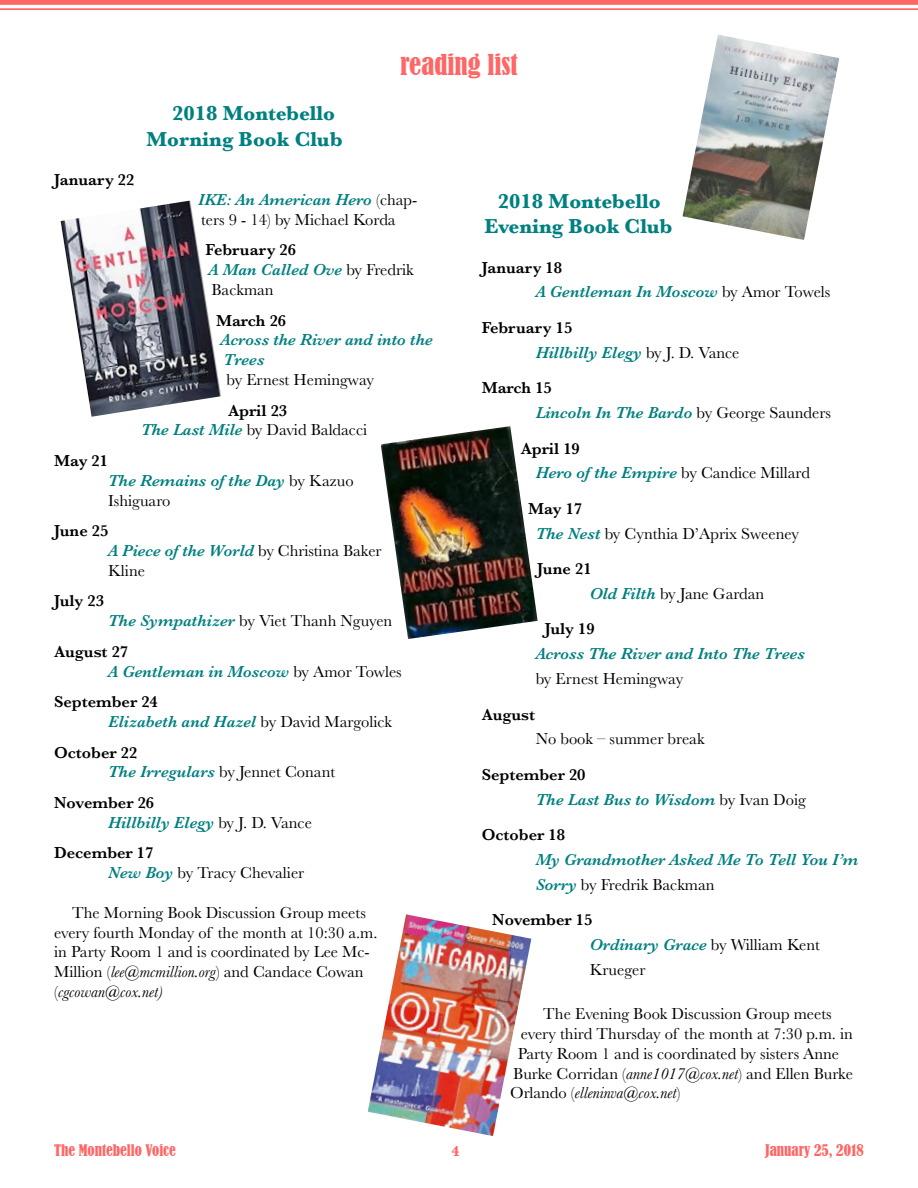
<style>
.page{position:relative;width:918px;height:1188px;background:#fff}
.page>*{position:absolute;margin:0;border:0;box-sizing:border-box;transform-origin:0 0}
.t1{font:condensed 27px "Bernard";color:#f66}
.t2{font:700 21px/25.2px "Baskerville";color:#008080}
.t3{font:16.5px/19.8px "Baskerville";color:#000}
.t4{font:italic 600 16.5px/24.8px "Baskerville";color:#008080}
.t5{font:600 16.5px "Baskerville";color:#000}
.t6{font:italic 16.5px "Baskerville";color:#000}
.t7{font:condensed 15px "Bernard";color:#f66}
.t8{font:700 15px "Baskerville";color:#f66}
.s1{font-weight:600;font-style:italic;color:#008080}
.s2{font-weight:600}
.s3{font-style:normal;color:#000}
.s4{font-weight:400;font-style:normal;color:#000}
.s5{font-style:italic}
.s6{font-style:normal}
</style>
<div class="page">
<div style="left:0;top:0;width:918px;height:5px;background:#f66"></div>
<hr style="left:0;top:8px;width:918px;height:2px;background:#f66">
<img style="left:381px;top:426px;width:157px;height:213px">
<img style="left:60px;top:200px;width:161px;height:217px">
<img style="left:683px;top:35px;width:156px;height:205px">
<img style="left:368px;top:914px;width:163px;height:222px">
<p class="t5" style="left:54px;top:168px;width:82px">January 22</p>
<p class="t2" style="left:146px;top:101px;width:198px;text-indent:26px">2018 Montebello<br>Morning Book Club</p>
<h1 class="t1" style="left:400px;top:49px;width:119px">reading list</h1>
<p class="t3" style="left:198px;top:190px;width:221px"><span class="s1">IKE: An American Hero</span> (chap&shy;ters 9 - 14) by Michael Korda</p>
<p class="t3" style="left:206px;top:240px;width:210px"><span class="s2">February 26<br></span><span class="s1">A Man Called Ove</span> by Fredrik<br>Backman</p>
<p class="t5" style="left:216px;top:309px;width:72px">March 26</p>
<p class="t4" style="left:221px;top:330px;width:214px;line-height:19.8px">Across the River and into the<br>Trees</p>
<p class="t3" style="left:227px;top:370px;width:149px">by Ernest Hemingway</p>
<p class="t3" style="left:141px;top:401px;width:228px;text-align:center"><span class="s2">April 23<br></span><span class="s1">The Last Mile</span> by David Baldacci</p>
<p class="t4" style="left:108px;top:451px;width:247px;line-height:19.8px;text-indent:-54px"><span class="s3">May 21<br></span>The Remains of the Day <span class="s4">by Kazuo<br>Ishiguaro</span></p>
<p class="t3" style="left:108px;top:521px;width:275px;text-indent:-54px"><span class="s2">June 25<br></span><span class="s1">A Piece of the World</span> by Christina Baker<br>Kline</p>
<p class="t5" style="left:54px;top:589px;width:51px">July 23</p>
<p class="t3" style="left:54px;top:606px;width:340px;line-height:30.6px;text-indent:54px"><span class="s1">The Sympathizer</span> by Viet Thanh Nguyen<br><span class="s2">August 27</span></p>
<p class="t4" style="left:54px;top:656px;width:349px;line-height:30.6px;text-indent:54px">A Gentleman in Moscow <span class="s4">by Amor Towles<br></span><span class="s3">September 24</span></p>
<p class="t4" style="left:54px;top:706px;width:340px;line-height:30.6px;text-indent:54px">Elizabeth and Hazel <span class="s4">by David Margolick<br></span><span class="s3">October 22</span></p>
<p class="t3" style="left:54px;top:757px;width:283px;line-height:30.6px;text-indent:54px"><span class="s1">The Irregulars</span> by Jennet Conant<br><span class="s2">November 26</span></p>
<p class="t4" style="left:54px;top:807px;width:259px;line-height:30.6px;text-indent:54px">Hillbilly Elegy <span class="s4">by J. D. Vance<br></span><span class="s3">December 17</span></p>
<p class="t3" style="left:108px;top:863px;width:198px"><span class="s1">New Boy</span> by Tracy Chevalier</p>
<p class="t3" style="left:54px;top:903px;width:325px;text-indent:18px">The Morning Book Discussion Group meets every fourth Monday of the month at 10:30 a.m. in Party Room 1 and is coordinated by Lee Mc-Million (<span class="s5">lee@mcmillion.org</span>) and Candace Cowan (<span class="s5">cgcowan@cox.net)</span></p>
<p class="t2" style="left:484px;top:189px;width:190px;text-align:center">2018 Montebello<br>Evening Book Club</p>
<p class="t4" style="left:536px;top:255px;width:296px;text-indent:-54px"><span class="s3">January 18<br></span>A Gentleman In Moscow <span class="s4">by Amor Towels</span></p>
<p class="t4" style="left:536px;top:315px;width:205px;text-indent:-54px"><span class="s3">February 15<br></span>Hillbilly Elegy <span class="s4">by J. D. Vance</span></p>
<p class="t4" style="left:536px;top:376px;width:297px;text-indent:-54px"><span class="s3">March 15<br></span>Lincoln In The Bardo <span class="s4">by George Saunders</span></p>
<p class="t3" style="left:536px;top:436px;width:276px;line-height:24.8px;text-indent:-15px"><span class="s2">April 19<br></span><span class="s1">Hero of the Empire</span> by Candice Millard</p>
<p class="t3" style="left:536px;top:496px;width:265px;line-height:24.8px;text-indent:-8px"><span class="s2">May 17<br></span><span class="s1">The Nest</span> by Cynthia D’Aprix Sweeney</p>
<p class="t3" style="left:590px;top:557px;width:176px;line-height:24.8px;text-indent:-53px"><span class="s2">June 21<br></span><span class="s1">Old Filth</span> by Jane Gardan</p>
<p class="t5" style="left:545px;top:618px;width:51px">July 19</p>
<p class="t4" style="left:536px;top:642px;width:271px">Across The River and Into The Trees</p>
<p class="t3" style="left:536px;top:669px;width:149px">by Ernest Hemingway</p>
<p class="t5" style="left:482px;top:703px;width:55px">August</p>
<p class="t3" style="left:536px;top:729px;width:170px">No book – summer break</p>
<p class="t4" style="left:536px;top:762px;width:272px;text-indent:-54px"><span class="s3">September 20<br></span>The Last Bus to Wisdom <span class="s4">by Ivan Doig</span></p>
<p class="t5" style="left:482px;top:823px;width:85px">October 18</p>
<p class="t4" style="left:536px;top:847px;width:324px">My Grandmother Asked Me To Tell You I’m<br>Sorry <span class="s4">by Fredrik Backman</span></p>
<p class="t3" style="left:590px;top:908px;width:232px;line-height:24.8px;text-indent:-97px"><span class="s2">November 15<br></span><span class="s1">Ordinary Grace</span> by William Kent<br>Krueger</p>
<p class="t3" style="left:543px;top:1004px;width:290px">The Evening Book Discussion Group meets</p>
<p class="t3" style="left:521px;top:1024px;width:334px">every third Thursday of the month at 7:30 p.m. in</p>
<p class="t3" style="left:518px;top:1044px;width:323px">Party Room 1 and is coordinated by sisters Anne</p>
<p class="t3" style="left:513px;top:1064px;width:341px">Burke Corridan (<span class="s5">anne1017@cox.net</span>) and Ellen Burke</p>
<p class="t6" style="left:510px;top:1082px;width:172px"><span class="s6">Orlando (</span>elleninva@cox.net<span class="s6">)</span></p>
<p class="t7" style="left:54px;top:1141px;width:123px">The Montebello Voice</p>
<p class="t8" style="left:452px;top:1140px;width:10px">4</p>
<p class="t7" style="left:765px;top:1141px;width:100px">January 25, 2018</p>
</div>
